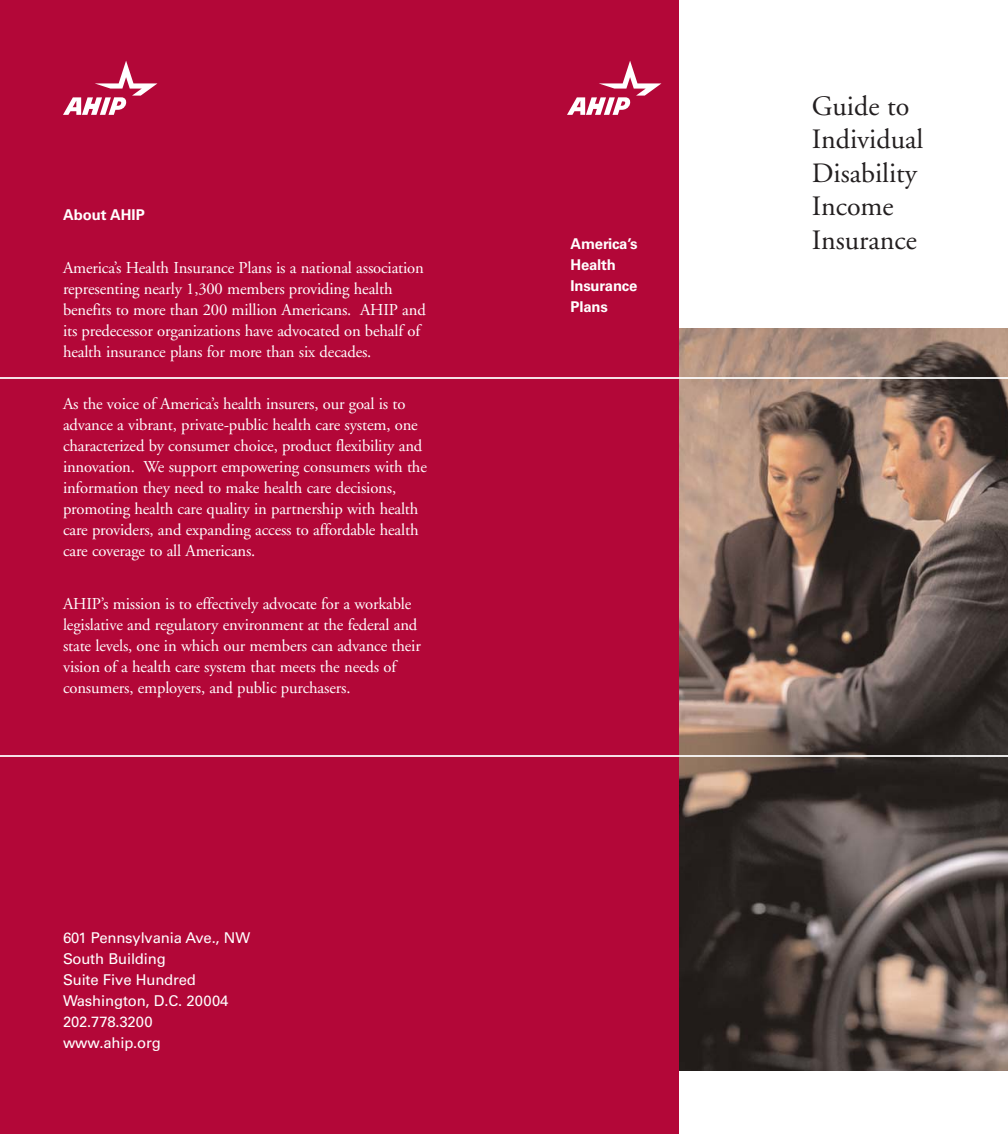
<style>
.page{position:relative;width:1008px;height:1134px;background:#fff}
.page>*{position:absolute;margin:0;border:0;box-sizing:border-box;transform-origin:0 0}
.t1{font:28px/33.6px "Adobe Garamond";color:#231f20}
.t2{font:16.62px/21px "Adobe Garamond";letter-spacing:-.01em;color:#fff}
.t3{font:14.88px/21px "Univers";letter-spacing:-.01em;color:#fff}
.t4{font:700 14.88px/21px "Univers";letter-spacing:-.01em;color:#fff}
</style>
<div class="page">
<img style="left:679px;top:329px;width:329px;height:742px">
<div style="left:0;top:0;width:679px;height:1134px;background:#b30738"></div>
<hr style="left:0;top:377px;width:1008px;height:2px;background:#fff">
<hr style="left:0;top:755px;width:1008px;height:2px;background:#fff">
<svg style="left:567px;top:61px;width:94px;height:54px"></svg>
<svg style="left:63px;top:61px;width:94px;height:54px"></svg>
<p class="t4" style="left:63px;top:206px;width:83px">About AHIP</p>
<p class="t2" style="left:63px;top:259px;width:364px">America’s Health Insurance Plans is a national association representing nearly 1,300 members providing health benefits to more than 200 million Americans. AHIP and its predecessor organizations have advocated on behalf of health insurance plans for more than six decades.</p>
<p class="t2" style="left:63px;top:395px;width:365px">As the voice of America’s health insurers, our goal is to advance a vibrant, private-public health care system, one characterized by consumer choice, product flexibility and innovation. We support empowering consumers with the information they need to make health care decisions, promoting health care quality in partnership with health care providers, and expanding access to affordable health care coverage to all Americans.</p>
<p class="t2" style="left:63px;top:595px;width:359px">AHIP’s mission is to effectively advocate for a workable legislative and regulatory environment at the federal and state levels, one in which our members can advance their vision of a health care system that meets the needs of consumers, employers, and public purchasers.</p>
<p class="t3" style="left:63px;top:929px;width:189px">601 Pennsylvania Ave., NW<br>South Building<br>Suite Five Hundred<br>Washington, D.C. 20004<br>202.778.3200 www.ahip.org</p>
<h1 class="t1" style="left:812px;top:92px;width:113px">Guide to<br>Individual<br>Disability<br>Income</h1>
<p class="t4" style="left:570px;top:234px;width:69px">America’s</p>
<h1 class="t1" style="left:812px;top:226px;width:106px">Insurance</h1>
<p class="t4" style="left:570px;top:255px;width:68px">Health<br>Insurance<br>Plans</p>
</div>
